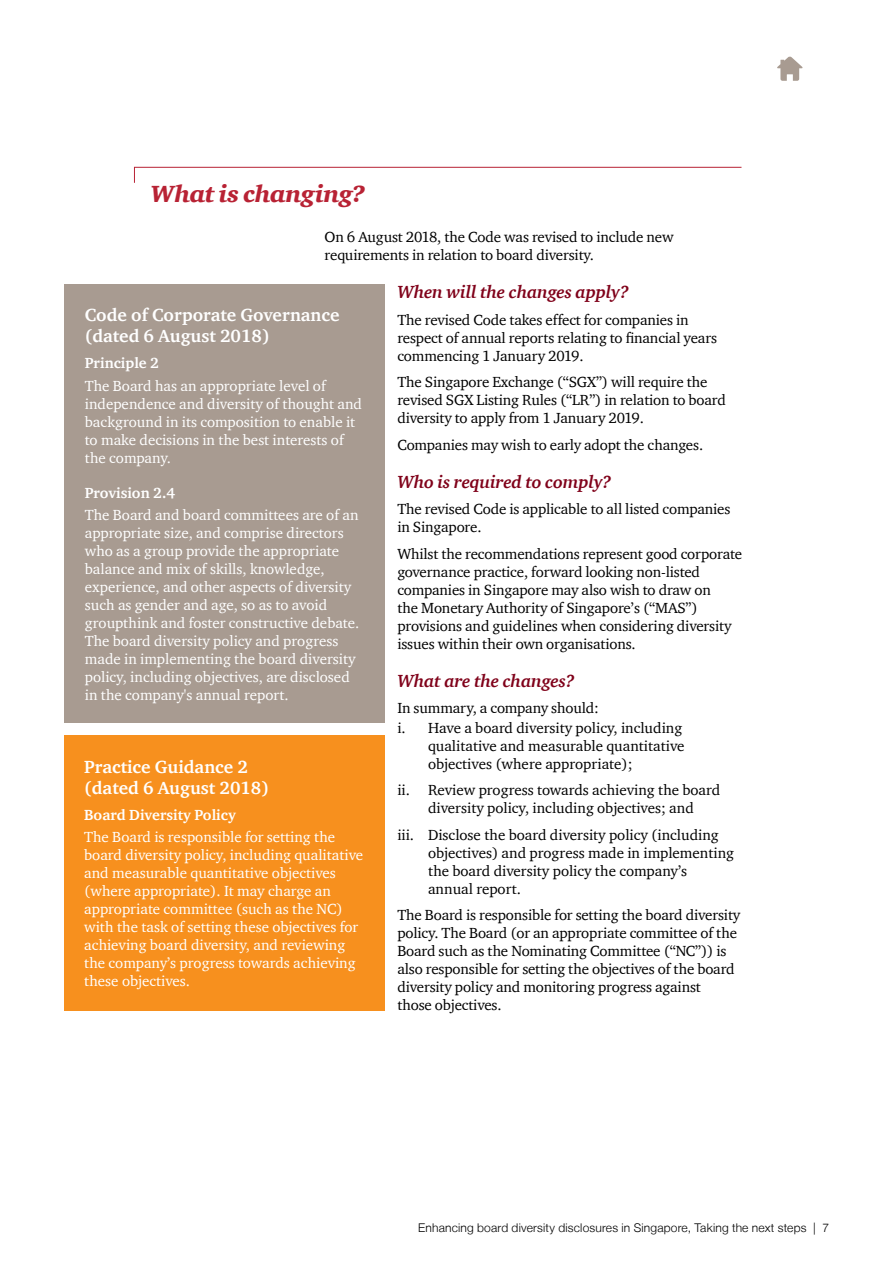
<style>
.page{position:relative;width:893px;height:1263px;background:#fff}
.page>*{position:absolute;margin:0;border:0;box-sizing:border-box;transform-origin:0 0}
.t1{font:italic 900 24px "ITC Charter Com";letter-spacing:-.015em;color:#b82234}
.t2{font:700 18px/21px "ITC Charter Com";color:#fff}
.t3{font:italic 700 18px "ITC Charter Com";letter-spacing:-.01em;color:#80021a}
.t4{font:15px/18px "ITC Charter Com";letter-spacing:-.01em;color:#000}
.t5{font:15px/18px "ITC Charter Com";color:#fff}
.t6{font:700 15px "ITC Charter Com";color:#fff}
.t7{font:300 12px "Helvetica Neue LT";letter-spacing:.015em;color:#000}
</style>
<div class="page">
<svg style="left:134px;top:167px;width:608px;height:16px"></svg>
<div style="left:64px;top:284px;width:321px;height:439px;background:#a89b91"></div>
<div style="left:64px;top:735px;width:321px;height:275px;background:#f7901e"></div>
<svg style="left:777px;top:56px;width:26px;height:25px"></svg>
<h1 class="t1" style="left:151px;top:179px;width:216px">What is changing?</h1>
<p class="t4" style="left:325px;top:228px;width:351px">On 6 August 2018, the Code was revised to include new requirements in relation to board diversity.</p>
<p class="t3" style="left:397px;top:281px;width:233px">When will the changes apply?</p>
<p class="t4" style="left:397px;top:310px;width:321px">The revised Code takes effect for companies in respect of annual reports relating to financial years commencing 1 January 2019.</p>
<p class="t4" style="left:397px;top:373px;width:330px">The Singapore Exchange (“SGX”) will require the revised SGX Listing Rules (“LR”) in relation to board diversity to apply from 1 January 2019.</p>
<p class="t4" style="left:397px;top:435px;width:307px">Companies may wish to early adopt the changes.</p>
<p class="t3" style="left:397px;top:471px;width:216px">Who is required to comply?</p>
<p class="t4" style="left:397px;top:500px;width:335px">The revised Code is applicable to all listed companies in Singapore.</p>
<p class="t4" style="left:397px;top:545px;width:346px">Whilst the recommendations represent good corporate governance practice, forward looking non-listed companies in Singapore may also wish to draw on<br>the Monetary Authority of Singapore’s (“MAS”) provisions and guidelines when considering diversity issues within their own organisations.</p>
<p class="t3" style="left:397px;top:670px;width:179px">What are the changes?</p>
<p class="t4" style="left:397px;top:699px;width:203px">In summary, a company should:</p>
<p class="t2" style="left:85px;top:304px;width:256px">Code of Corporate Governance (dated 6 August 2018)</p>
<p class="t6" style="left:85px;top:354px;width:76px">Principle 2</p>
<p class="t5" style="left:85px;top:376px;width:279px">The Board has an appropriate level of independence and diversity of thought and background in its composition to enable it to make decisions in the best interests of the company.</p>
<p class="t6" style="left:85px;top:483px;width:92px">Provision 2.4</p>
<p class="t5" style="left:85px;top:505px;width:276px">The Board and board committees are of an appropriate size, and comprise directors who as a group provide the appropriate balance and mix of skills, knowledge, experience, and other aspects of diversity such as gender and age, so as to avoid groupthink and foster constructive debate.<br>The board diversity policy and progress made in implementing the board diversity policy, including objectives, are disclosed in the company's annual report.</p>
<p class="t2" style="left:84px;top:756px;width:186px">Practice Guidance 2 (dated 6 August 2018)</p>
<p class="t6" style="left:84px;top:806px;width:153px">Board Diversity Policy</p>
<p class="t5" style="left:84px;top:828px;width:281px">The Board is responsible for setting the board diversity policy, including qualitative and measurable quantitative objectives (where appropriate). It may charge an appropriate committee (such as the NC) with the task of setting these objectives for achieving board diversity, and reviewing the company’s progress towards achieving these objectives.</p>
<p class="t4" style="left:428px;top:718px;width:258px;text-indent:-31px">i. Have a board diversity policy, including qualitative and measurable quantitative objectives (where appropriate);</p>
<p class="t4" style="left:397px;top:781px;width:324px;text-align:center">ii. Review progress towards achieving the board diversity policy, including objectives; and</p>
<p class="t4" style="left:428px;top:825px;width:307px;text-indent:-31px">iii. Disclose the board diversity policy (including objectives) and progress made in implementing the board diversity policy the company’s annual report.</p>
<p class="t4" style="left:397px;top:906px;width:344px">The Board is responsible for setting the board diversity policy. The Board (or an appropriate committee of the Board such as the Nominating Committee (“NC”)) is also responsible for setting the objectives of the board diversity policy and monitoring progress against<br>those objectives.</p>
<p class="t7" style="left:418px;top:1220px;width:412px">Enhancing board diversity disclosures in Singapore, Taking the next steps | 7</p>
</div>
